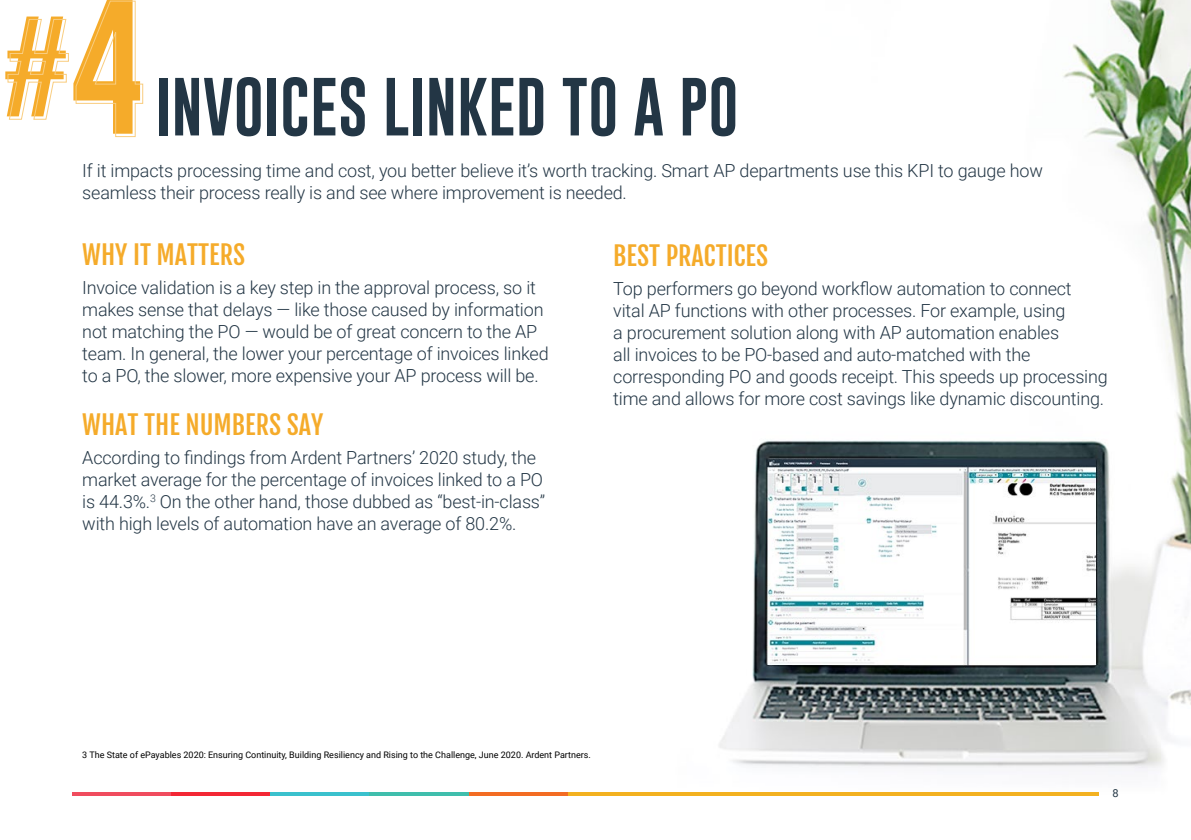
<style>
.page{position:relative;width:1191px;height:840px;background:#fff}
.page>*{position:absolute;margin:0;border:0;box-sizing:border-box;transform-origin:0 0}
.t1{font:104px "Gobold";color:#f5ab2a}
.t2{font:60px "Gobold";color:#233645}
.t3{font:26px "Fjalla One";color:#f5ab2a}
.t4{font:300 18px/22px "Roboto";letter-spacing:-.01em;color:#243746}
.t5{font:11px "Roboto";color:#243746}
.t6{font:9px "Roboto";color:#000}
.s1{font-size:141.2px}
</style>
<div class="page">
<img style="left:719px;top:0;width:472px;height:794px">
<svg style="left:72px;top:792px;width:99px;height:3px"></svg>
<svg style="left:171px;top:792px;width:99px;height:3px"></svg>
<svg style="left:270px;top:792px;width:100px;height:3px"></svg>
<svg style="left:370px;top:792px;width:99px;height:3px"></svg>
<svg style="left:469px;top:792px;width:99px;height:3px"></svg>
<svg style="left:568px;top:791px;width:530px;height:4px;fill:#f3b120"></svg>
<h1 class="t1" style="left:1px;top:0;width:144px">#<span class="s1">4</span></h1>
<h2 class="t2" style="left:155px;top:68px;width:585px">INVOICES LINKED TO A PO</h2>
<p class="t4" style="left:82px;top:159px;width:962px">If it impacts processing time and cost, you better believe it’s worth tracking. Smart AP departments use this KPI to gauge how seamless their process really is and see where improvement is needed.</p>
<h3 class="t3" style="left:82px;top:239px;width:164px">WHY IT MATTERS</h3>
<p class="t4" style="left:82px;top:276px;width:468px">Invoice validation is a key step in the approval process, so it makes sense that delays — like those caused by information not matching the PO — would be of great concern to the AP team. In general, the lower your percentage of invoices linked to a PO, the slower, more expensive your AP process will be.</p>
<h3 class="t3" style="left:82px;top:408px;width:242px">WHAT THE NUMBERS SAY</h3>
<p class="t4" style="left:82px;top:445px;width:464px">According to findings from Ardent Partners’ 2020 study, the market average for the percentage of invoices linked to a PO is 44.3%.<sup>3</sup> On the other hand, those dubbed as “best-in-class” with high levels of automation have an average of 80.2%.</p>
<h3 class="t3" style="left:613px;top:240px;width:156px">BEST PRACTICES</h3>
<p class="t4" style="left:613px;top:277px;width:496px">Top performers go beyond workflow automation to connect<br>vital AP functions with other processes. For example, using<br>a procurement solution along with AP automation enables<br>all invoices to be PO-based and auto-matched with the corresponding PO and goods receipt. This speeds up processing time and allows for more cost savings like dynamic discounting.</p>
<p class="t6" style="left:82px;top:748px;width:510px">3 The State of ePayables 2020: Ensuring Continuity, Building Resiliency and Rising to the Challenge, June 2020. Ardent Partners.</p>
<p class="t5" style="left:1112px;top:784px;width:8px">8</p>
</div>
